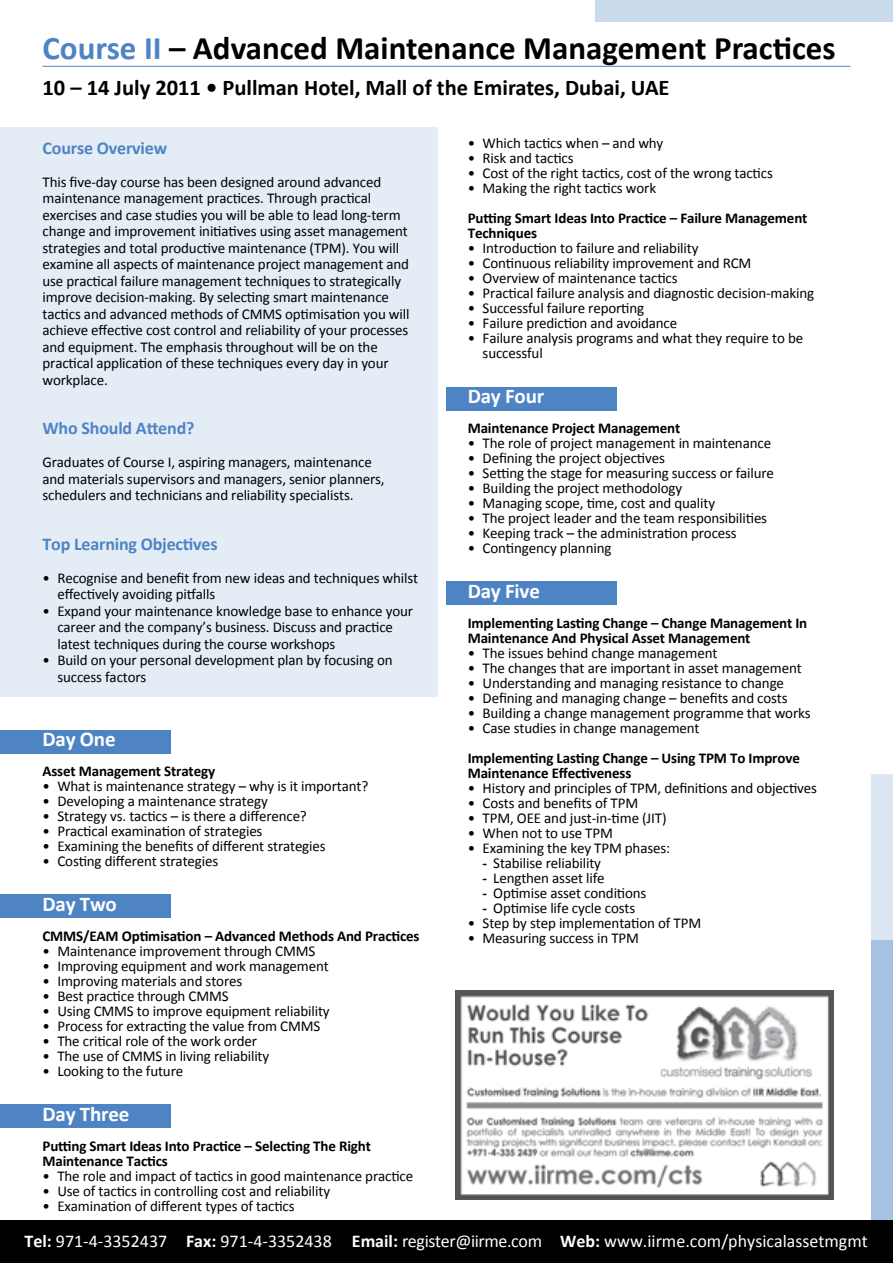
<style>
.page{position:relative;width:893px;height:1263px;background:#fff}
.page>*{position:absolute;margin:0;border:0;box-sizing:border-box;transform-origin:0 0}
.t1{font:700 33px "Calibri";color:#000}
.t2{font:700 22.5px "Calibri";color:#000}
.t3{font:700 21px "Calibri";letter-spacing:-.01em;color:#fff}
.t4{font:18px "Calibri";color:#fff}
.t5{font:700 18px "Calibri";letter-spacing:-.01em;color:#4e84c4}
.t6{font:15px/16.5px "Calibri";letter-spacing:-.01em;color:#000}
.t7{font:700 15px/15px "Calibri";letter-spacing:-.01em;color:#000}
.s1{color:#4e84c4}
.s2{font-weight:700}
</style>
<div class="page">
<div style="left:0;top:128px;width:438px;height:569px;background:#e4edf6"></div>
<div style="left:446px;top:581px;width:171px;height:23px;background:#4e84c4"></div>
<div style="left:446px;top:387px;width:171px;height:23px;background:#4e84c4"></div>
<div style="left:0;top:1104px;width:170px;height:24px;background:#4e84c4"></div>
<div style="left:0;top:895px;width:170px;height:23px;background:#4e84c4"></div>
<div style="left:0;top:730px;width:170px;height:23px;background:#4e84c4"></div>
<div style="left:872px;top:940px;width:21px;height:280px;background:#a6c2e2"></div>
<div style="left:872px;top:774px;width:21px;height:166px;background:#dce6f3"></div>
<div style="left:595px;top:0;width:298px;height:21px;background:#cadaed"></div>
<hr style="left:43px;top:66px;width:807px;height:1px;background:#4e84c4">
<img style="left:455px;top:991px;width:378px;height:209px">
<div style="left:0;top:1220px;width:893px;height:43px;background:#000"></div>
<h1 class="t1" style="left:43px;top:27px;width:795px"><span class="s1">Course II</span> – Advanced Maintenance Management Practices</h1>
<h2 class="t2" style="left:43px;top:73px;width:629px">10 – 14 July 2011 • Pullman Hotel, Mall of the Emirates, Dubai, UAE</h2>
<p class="t5" style="left:43px;top:137px;width:126px">Course Overview</p>
<p class="t6" style="left:43px;top:173px;width:369px">This five-day course has been designed around advanced maintenance management practices. Through practical exercises and case studies you will be able to lead long-term change and improvement initiatives using asset management strategies and total productive maintenance (TPM). You will examine all aspects of maintenance project management and use practical failure management techniques to strategically improve decision-making. By selecting smart maintenance tactics and advanced methods of CMMS optimisation you will achieve effective cost control and reliability of your processes and equipment. The emphasis throughout will be on the practical application of these techniques every day in your workplace.</p>
<p class="t5" style="left:43px;top:417px;width:153px">Who Should Attend?</p>
<p class="t6" style="left:43px;top:453px;width:344px">Graduates of Course I, aspiring managers, maintenance and materials supervisors and managers, senior planners, schedulers and technicians and reliability specialists.</p>
<p class="t5" style="left:43px;top:533px;width:177px">Top Learning Objectives</p>
<p class="t6" style="left:57px;top:569px;width:362px;text-indent:-15px">• Recognise and benefit from new ideas and techniques whilst effectively avoiding pitfalls</p>
<p class="t6" style="left:57px;top:602px;width:357px;text-indent:-15px">• Expand your maintenance knowledge base to enhance your career and the company’s business. Discuss and practice latest techniques during the course workshops</p>
<p class="t6" style="left:57px;top:651px;width:337px;text-indent:-15px">• Build on your personal development plan by focusing on success factors</p>
<h3 class="t3" style="left:43px;top:726px;width:75px">Day One</h3>
<p class="t7" style="left:43px;top:763px;width:174px">Asset Management Strategy</p>
<p class="t6" style="left:43px;top:777px;width:327px">• What is maintenance strategy – why is it important?</p>
<p class="t6" style="left:43px;top:792px;width:227px">• Developing a maintenance strategy</p>
<p class="t6" style="left:43px;top:807px;width:266px">• Strategy vs. tactics – is there a difference?</p>
<p class="t6" style="left:43px;top:822px;width:221px">• Practical examination of strategies</p>
<p class="t6" style="left:43px;top:837px;width:285px">• Examining the benefits of different strategies</p>
<p class="t6" style="left:43px;top:852px;width:177px">• Costing different strategies</p>
<h3 class="t3" style="left:43px;top:891px;width:76px">Day Two</h3>
<p class="t7" style="left:43px;top:928px;width:379px">CMMS/EAM Optimisation – Advanced Methods And Practices</p>
<p class="t6" style="left:43px;top:942px;width:274px">• Maintenance improvement through CMMS</p>
<p class="t6" style="left:43px;top:957px;width:288px">• Improving equipment and work management</p>
<p class="t6" style="left:43px;top:972px;width:201px">• Improving materials and stores</p>
<p class="t6" style="left:43px;top:987px;width:188px">• Best practice through CMMS</p>
<p class="t6" style="left:43px;top:1002px;width:289px">• Using CMMS to improve equipment reliability</p>
<p class="t6" style="left:43px;top:1017px;width:279px">• Process for extracting the value from CMMS</p>
<p class="t6" style="left:43px;top:1032px;width:216px">• The critical role of the work order</p>
<p class="t6" style="left:43px;top:1047px;width:228px">• The use of CMMS in living reliability</p>
<p class="t6" style="left:43px;top:1062px;width:142px">• Looking to the future</p>
<h3 class="t3" style="left:43px;top:1101px;width:88px">Day Three</h3>
<p class="t7" style="left:43px;top:1138px;width:330px">Putting Smart Ideas Into Practice – Selecting The Right<br>Maintenance Tactics</p>
<p class="t6" style="left:43px;top:1167px;width:372px">• The role and impact of tactics in good maintenance practice</p>
<p class="t6" style="left:43px;top:1182px;width:289px">• Use of tactics in controlling cost and reliability</p>
<p class="t6" style="left:43px;top:1197px;width:254px">• Examination of different types of tactics</p>
<p class="t6" style="left:468px;top:134px;width:197px">• Which tactics when – and why</p>
<p class="t6" style="left:468px;top:149px;width:107px">• Risk and tactics</p>
<p class="t6" style="left:468px;top:164px;width:307px">• Cost of the right tactics, cost of the wrong tactics</p>
<p class="t6" style="left:468px;top:179px;width:190px">• Making the right tactics work</p>
<p class="t7" style="left:468px;top:210px;width:341px">Putting Smart Ideas Into Practice – Failure Management<br>Techniques</p>
<p class="t6" style="left:468px;top:239px;width:232px">• Introduction to failure and reliability</p>
<p class="t6" style="left:468px;top:254px;width:285px">• Continuous reliability improvement and RCM</p>
<p class="t6" style="left:468px;top:269px;width:211px">• Overview of maintenance tactics</p>
<p class="t6" style="left:468px;top:284px;width:348px">• Practical failure analysis and diagnostic decision-making</p>
<p class="t6" style="left:468px;top:299px;width:178px">• Successful failure reporting</p>
<p class="t6" style="left:468px;top:314px;width:211px">• Failure prediction and avoidance</p>
<p class="t6" style="left:483px;top:330px;width:322px;line-height:15px;text-indent:-15px">• Failure analysis programs and what they require to be successful</p>
<h3 class="t3" style="left:468px;top:383px;width:78px">Day Four</h3>
<p class="t7" style="left:468px;top:420px;width:214px">Maintenance Project Management</p>
<p class="t6" style="left:468px;top:434px;width:305px">• The role of project management in maintenance</p>
<p class="t6" style="left:468px;top:449px;width:199px">• Defining the project objectives</p>
<p class="t6" style="left:468px;top:464px;width:308px">• Setting the stage for measuring success or failure</p>
<p class="t6" style="left:468px;top:479px;width:216px">• Building the project methodology</p>
<p class="t6" style="left:468px;top:494px;width:249px">• Managing scope, time, cost and quality</p>
<p class="t6" style="left:468px;top:509px;width:301px">• The project leader and the team responsibilities</p>
<p class="t6" style="left:468px;top:524px;width:271px">• Keeping track – the administration process</p>
<p class="t6" style="left:468px;top:539px;width:145px">• Contingency planning</p>
<h3 class="t3" style="left:468px;top:578px;width:74px">Day Five</h3>
<p class="t7" style="left:468px;top:615px;width:341px">Implementing Lasting Change – Change Management In<br>Maintenance And Physical Asset Management</p>
<p class="t6" style="left:468px;top:644px;width:251px">• The issues behind change management</p>
<p class="t6" style="left:468px;top:659px;width:335px">• The changes that are important in asset management</p>
<p class="t6" style="left:468px;top:674px;width:318px">• Understanding and managing resistance to change</p>
<p class="t6" style="left:468px;top:689px;width:321px">• Defining and managing change – benefits and costs</p>
<p class="t6" style="left:468px;top:704px;width:344px">• Building a change management programme that works</p>
<p class="t6" style="left:468px;top:719px;width:233px">• Case studies in change management</p>
<p class="t7" style="left:468px;top:750px;width:334px">Implementing Lasting Change – Using TPM To Improve<br>Maintenance Effectiveness</p>
<p class="t6" style="left:468px;top:779px;width:351px">• History and principles of TPM, definitions and objectives</p>
<p class="t6" style="left:468px;top:794px;width:172px">• Costs and benefits of TPM</p>
<p class="t6" style="left:468px;top:809px;width:200px">• TPM, OEE and just-in-time (JIT)</p>
<p class="t6" style="left:468px;top:824px;width:147px">• When not to use TPM</p>
<p class="t6" style="left:468px;top:839px;width:204px">• Examining the key TPM phases:</p>
<p class="t6" style="left:483px;top:854px;width:120px"><span class="s2">-</span> Stabilise reliability</p>
<p class="t6" style="left:483px;top:869px;width:123px"><span class="s2">-</span> Lengthen asset life</p>
<p class="t6" style="left:483px;top:884px;width:165px"><span class="s2">-</span> Optimise asset conditions</p>
<p class="t6" style="left:483px;top:899px;width:154px"><span class="s2">-</span> Optimise life cycle costs</p>
<p class="t6" style="left:468px;top:914px;width:235px">• Step by step implementation of TPM</p>
<p class="t6" style="left:468px;top:929px;width:173px">• Measuring success in TPM</p>
<p class="t4" style="left:24px;top:1229px;width:845px"><span class="s2">Tel:</span> 971-4-3352437 <span class="s2">Fax:</span> 971-4-3352438 <span class="s2">Email:</span> register@iirme.com <span class="s2">Web:</span> www.iirme.com/physicalassetmgmt</p>
</div>
